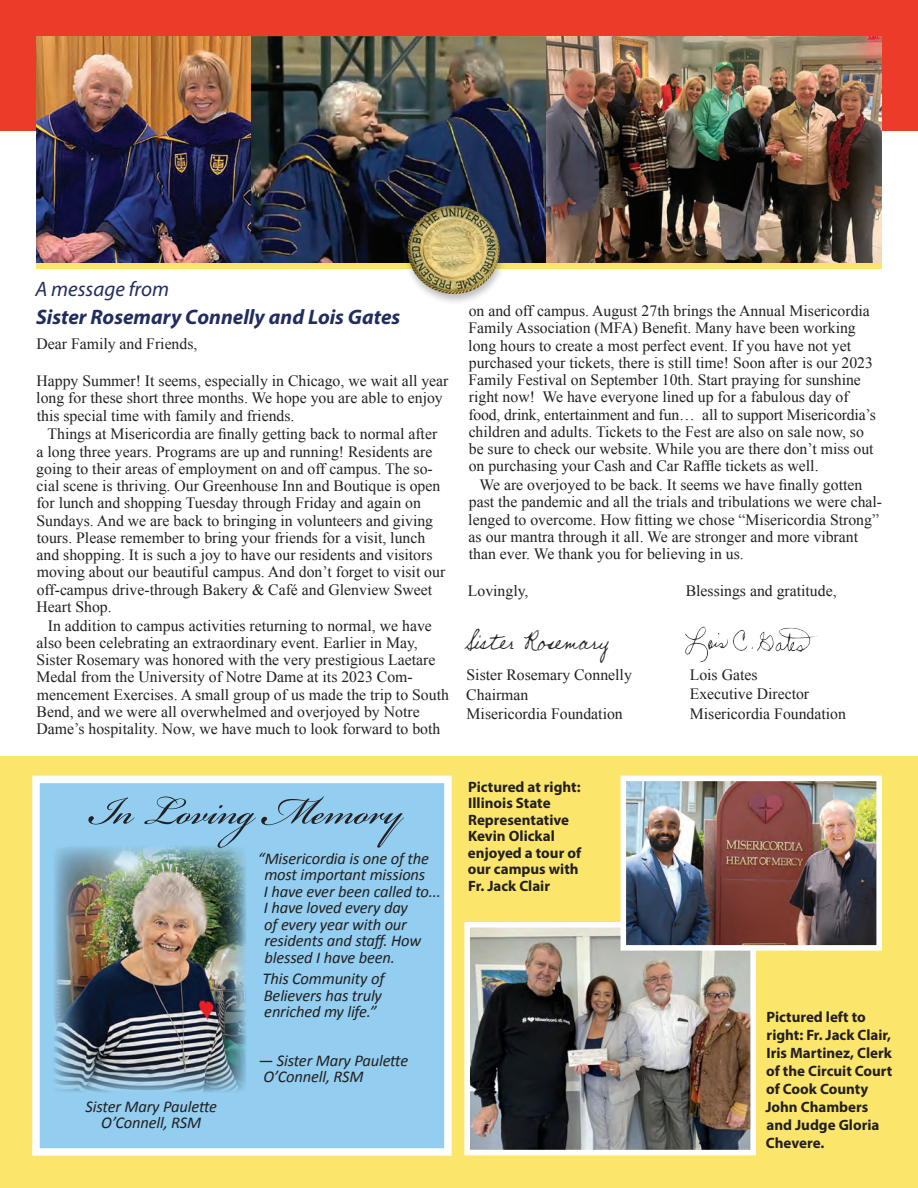
<style>
.page{position:relative;width:918px;height:1188px;background:#fff}
.page>*{position:absolute;margin:0;border:0;box-sizing:border-box;transform-origin:0 0}
.t1{font:60px "Bickham Script Pro";letter-spacing:-.01em;color:#231f20}
.lettertxt1{font:24px "SR Cfont Smart Font";letter-spacing:-.01em;color:#231f20}
.SansTxt1{font:italic 700 21px/28.5px "Myriad Pro";color:#212d60}
.t2{font:italic 16.5px/16.5px "Calibri";letter-spacing:-.01em;color:#231f20}
.SRCLet_1{font:15.75px/17.2px "Times New Roman";color:#231f20}
.lettertxt1-2{font:15.75px/19.5px "Times New Roman";color:#231f20}
.cap3{font:700 15px/18px "Myriad Pro";color:#231f20}
.s1{font-weight:400}
</style>
<div class="page">
<div style="left:0;top:756px;width:918px;height:432px;background:#fbe66b"></div>
<div style="left:32px;top:776px;width:420px;height:380px;background:#93cef0;border:8px solid #fff"></div>
<div style="left:0;top:0;width:918px;height:130px;background:#ec3b29"></div>
<img style="left:36px;top:36px;width:216px;height:227px">
<img style="left:685px;top:626px;width:133px;height:36px">
<img style="left:252px;top:36px;width:630px;height:227px">
<div style="left:36px;top:263px;width:846px;height:6px;background:#fbe66b"></div>
<div style="left:402px;top:204px;width:106px;height:101px;background:#231f20;opacity:.3"></div>
<img style="left:407px;top:198px;width:100px;height:107px">
<img style="left:54px;top:846px;width:192px;height:246px">
<img style="left:471px;top:929px;width:278px;height:219px">
<div style="left:464px;top:922px;width:292px;height:233px;border:6px solid #fff"></div>
<img style="left:628px;top:783px;width:247px;height:161px">
<div style="left:621px;top:776px;width:261px;height:175px;border:6px solid #fff"></div>
<p class="SansTxt1" style="left:35px;top:274px;width:366px"><span class="s1">A message from<br></span>Sister Rosemary Connelly and Lois Gates</p>
<p class="SRCLet_1" style="left:36px;top:335px;width:162px">Dear Family and Friends,</p>
<p class="SRCLet_1" style="left:36px;top:372px;width:414px">Happy Summer! It seems, especially in Chicago, we wait all year long for these short three months. We hope you are able to enjoy this special time with family and friends.</p>
<p class="SRCLet_1" style="left:36px;top:425px;width:411px;text-indent:11px">Things at Misericordia are finally getting back to normal after a long three years. Programs are up and running! Residents are going to their areas of employment on and off campus. The so&shy;cial scene is thriving. Our Greenhouse Inn and Boutique is open for lunch and shopping Tuesday through Friday and again on Sundays. And we are back to bringing in volunteers and giving tours. Please remember to bring your friends for a visit, lunch and shopping. It is such a joy to have our residents and visitors moving about our beautiful campus. And don’t forget to visit our off-campus drive-through Bakery &amp; Café and Glenview Sweet Heart Shop.</p>
<p class="SRCLet_1" style="left:36px;top:616px;width:414px;text-indent:11px">In addition to campus activities returning to normal, we have also been celebrating an extraordinary event. Earlier in May, Sister Rosemary was honored with the very prestigious Laetare Medal from the University of Notre Dame at its 2023 Com&shy;mencement Exercises. A small group of us made the trip to South Bend, and we were all overwhelmed and overjoyed by Notre Dame’s hospitality. Now, we have much to look forward to both</p>
<p class="SRCLet_1" style="left:468px;top:302px;width:409px">on and off campus. August 27th brings the Annual Misericordia Family Association (MFA) Benefit. Many have been working long hours to create a most perfect event. If you have not yet purchased your tickets, there is still time! Soon after is our 2023<br>Family Festival on September 10th. Start praying for sunshine right now! We have everyone lined up for a fabulous day of food, drink, entertainment and fun… all to support Misericordia’s children and adults. Tickets to the Fest are also on sale now, so be sure to check our website. While you are there don’t miss out on purchasing your Cash and Car Raffle tickets as well.</p>
<p class="SRCLet_1" style="left:468px;top:476px;width:415px;text-indent:11px">We are overjoyed to be back. It seems we have finally gotten past the pandemic and all the trials and tribulations we were chal&shy;lenged to overcome. How fitting we chose “Misericordia Strong” as our mantra through it all. We are stronger and more vibrant than ever. We thank you for believing in us.</p>
<p class="lettertxt1-2" style="left:530px;top:411px;width:158px">Lois Gates<br>Executive Director<br>Misericordia Foundation</p>
<p class="SRCLet_1" style="left:468px;top:582px;width:62px">Lovingly,</p>
<p class="SRCLet_1" style="left:686px;top:582px;width:152px">Blessings and gratitude,</p>
<p class="lettertxt1" style="left:462px;top:626px;width:147px">Sister Rosemary</p>
<p class="lettertxt1-2" style="left:466px;top:665px;width:167px">Sister Rosemary Connelly<br>Chairman<br>Misericordia Foundation</p>
<p class="lettertxt1-2" style="left:690px;top:665px;width:158px">Lois Gates<br>Executive Director<br>Misericordia Foundation</p>
<p class="t1" style="left:89px;top:768px;width:315px">In Loving Memory</p>
<p class="t2" style="left:264px;top:849px;width:179px;text-indent:-6px">“Misericordia is one of the most important missions<br>I have ever been called to...<br>I have loved every day<br>of every year with our residents and staff. How blessed I have been.</p>
<p class="t2" style="left:263px;top:970px;width:123px">This Community of<br>Believers has truly enriched my life.”</p>
<p class="t2" style="left:264px;top:1051px;width:146px;text-indent:-5px">— Sister Mary Paulette<br>O’Connell, RSM</p>
<p class="t2" style="left:86px;top:1098px;width:133px;line-height:15.9px;text-align:center">Sister Mary Paulette<br>O’Connell, RSM</p>
<p class="cap3" style="left:468px;top:778px;width:115px;line-height:16.5px">Pictured at right:<br>Illinois State<br>Representative<br>Kevin Olickal enjoyed a tour of our campus with<br>Fr. Jack Clair</p>
<p class="cap3" style="left:765px;top:1007px;width:129px">Pictured left to right: Fr. Jack Clair,<br>Iris Martinez, Clerk of the Circuit Court of Cook County<br>John Chambers and Judge Gloria<br>Chevere.</p>
</div>
